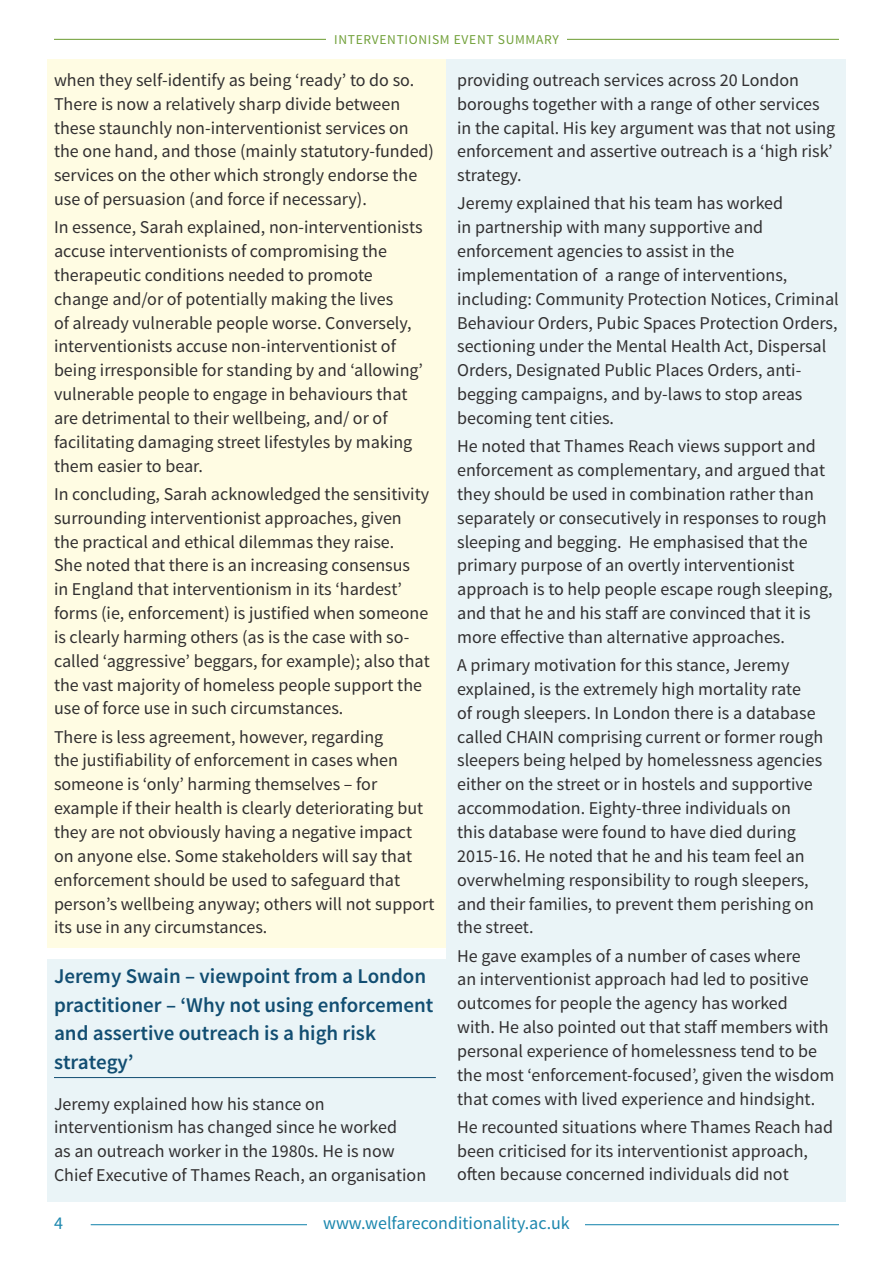
<style>
.page{position:relative;width:893px;height:1263px;background:#fff}
.page>*{position:absolute;margin:0;border:0;box-sizing:border-box;transform-origin:0 0}
.sub_headings{font:600 21px/28.5px "Source Sans Pro";color:#124e72}
.body{font:18px/23.9px "Source Sans Pro";color:#312f30}
.t1{font:18px "Source Sans Pro";color:#1c87ae}
.t2{font:13.5px "Source Sans Pro";letter-spacing:.05em;color:#72a13a}
</style>
<div class="page">
<div style="left:47px;top:60px;width:399px;height:888px;background:#fffce3"></div>
<div style="left:47px;top:960px;width:399px;height:242px;background:#eaf4f7"></div>
<div style="left:446px;top:60px;width:400px;height:1142px;background:#eaf4f7"></div>
<hr style="left:91px;top:1224px;width:748px;height:1px;background:#1081aa">
<div style="left:308px;top:1212px;width:277px;height:17px;background:#fff"></div>
<hr style="left:54px;top:39px;width:785px;height:1px;background:#6b9c30">
<div style="left:326px;top:34px;width:241px;height:14px;background:#fff"></div>
<hr style="left:54px;top:1077px;width:382px;height:1px;background:#124e72">
<p class="t2" style="left:334px;top:31px;width:226px">INTERVENTIONISM EVENT SUMMARY</p>
<p class="body" style="left:54px;top:68px;width:382px">when they self-identify as being ‘ready’ to do so.<br>There is now a relatively sharp divide between these staunchly non-interventionist services on the one hand, and those (mainly statutory-funded) services on the other which strongly endorse the use of persuasion (and force if necessary).</p>
<p class="body" style="left:54px;top:216px;width:371px">In essence, Sarah explained, non-interventionists accuse interventionists of compromising the therapeutic conditions needed to promote change and/or of potentially making the lives<br>of already vulnerable people worse. Conversely, interventionists accuse non-interventionist of being irresponsible for standing by and ‘allowing’ vulnerable people to engage in behaviours that are detrimental to their wellbeing, and/ or of facilitating damaging street lifestyles by making them easier to bear.</p>
<p class="body" style="left:54px;top:482px;width:377px">In concluding, Sarah acknowledged the sensitivity surrounding interventionist approaches, given the practical and ethical dilemmas they raise.<br>She noted that there is an increasing consensus<br>in England that interventionism in its ‘hardest’ forms (ie, enforcement) is justified when someone is clearly harming others (as is the case with so&shy;called ‘aggressive’ beggars, for example); also that the vast majority of homeless people support the use of force use in such circumstances.</p>
<p class="body" style="left:54px;top:725px;width:382px">There is less agreement, however, regarding<br>the justifiability of enforcement in cases when someone is ‘only’ harming themselves – for example if their health is clearly deteriorating but they are not obviously having a negative impact on anyone else. Some stakeholders will say that enforcement should be used to safeguard that person’s wellbeing anyway; others will not support its use in any circumstances.</p>
<p class="sub_headings" style="left:54px;top:962px;width:381px">Jeremy Swain – viewpoint from a London practitioner – ‘Why not using enforcement and assertive outreach is a high risk strategy’</p>
<p class="body" style="left:54px;top:1092px;width:374px">Jeremy explained how his stance on interventionism has changed since he worked<br>as an outreach worker in the 1980s. He is now Chief Executive of Thames Reach, an organisation</p>
<p class="body" style="left:457px;top:68px;width:380px">providing outreach services across 20 London boroughs together with a range of other services in the capital. His key argument was that not using enforcement and assertive outreach is a ‘high risk’ strategy.</p>
<p class="body" style="left:457px;top:192px;width:383px">Jeremy explained that his team has worked<br>in partnership with many supportive and enforcement agencies to assist in the implementation of a range of interventions, including: Community Protection Notices, Criminal Behaviour Orders, Pubic Spaces Protection Orders, sectioning under the Mental Health Act, Dispersal Orders, Designated Public Places Orders, anti&shy;begging campaigns, and by-laws to stop areas becoming tent cities.</p>
<p class="body" style="left:457px;top:434px;width:377px">He noted that Thames Reach views support and enforcement as complementary, and argued that they should be used in combination rather than separately or consecutively in responses to rough sleeping and begging. He emphasised that the primary purpose of an overtly interventionist approach is to help people escape rough sleeping, and that he and his staff are convinced that it is more effective than alternative approaches.</p>
<p class="body" style="left:457px;top:653px;width:368px">A primary motivation for this stance, Jeremy explained, is the extremely high mortality rate<br>of rough sleepers. In London there is a database called CHAIN comprising current or former rough sleepers being helped by homelessness agencies either on the street or in hostels and supportive accommodation. Eighty-three individuals on<br>this database were found to have died during 2015-16. He noted that he and his team feel an overwhelming responsibility to rough sleepers, and their families, to prevent them perishing on the street.</p>
<p class="body" style="left:457px;top:944px;width:379px">He gave examples of a number of cases where<br>an interventionist approach had led to positive outcomes for people the agency has worked<br>with. He also pointed out that staff members with personal experience of homelessness tend to be the most ‘enforcement-focused’, given the wisdom that comes with lived experience and hindsight.</p>
<p class="body" style="left:457px;top:1115px;width:377px">He recounted situations where Thames Reach had been criticised for its interventionist approach, often because concerned individuals did not</p>
<p class="t1" style="left:54px;top:1212px;width:10px">4</p>
<p class="t1" style="left:323px;top:1212px;width:248px">www.welfareconditionality.ac.uk</p>
</div>
